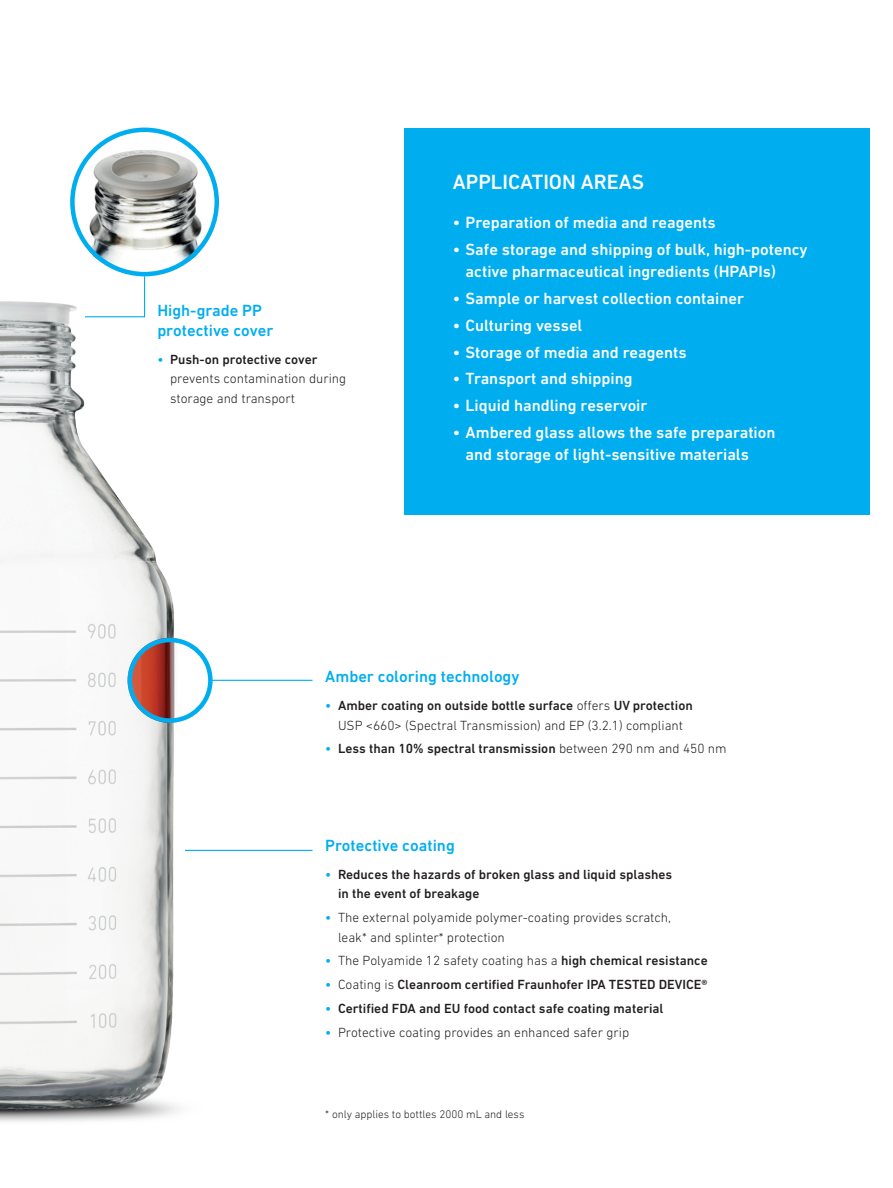
<style>
.page{position:relative;width:893px;height:1188px;background:#fff}
.page>*{position:absolute;margin:0;border:0;box-sizing:border-box;transform-origin:0 0}
.t1{font:500 21px "DIN Next LT Pro";color:#fff}
.t2{font:500 16.5px/22.5px "DIN Next LT Pro";color:#fff}
.t3{font:500 16.5px/19.5px "DIN Next LT Pro";color:#00aeef}
.t4{font:300 13.5px/19.5px "DIN Next LT Pro";color:#231f20}
.t5{font:500 13.5px/19.5px "DIN Next LT Pro";color:#231f20}
.t6{font:300 11.25px "DIN Next LT Pro";color:#231f20}
.s1{font-weight:500;color:#00aeef}
.s2{font-weight:500}
.s3{color:#00aeef}
.s4{font-weight:300}
</style>
<div class="page">
<div style="left:404px;top:128px;width:466px;height:386px;background:#00aeef"></div>
<img style="left:0;top:276px;width:313px;height:846px">
<hr style="left:185px;top:850px;width:128px;height:1px;background:#00aeef">
<hr style="left:170px;top:680px;width:143px;height:1px;background:#00aeef">
<svg style="left:130px;top:640px;width:80px;height:81px"></svg>
<img style="left:128px;top:638px;width:69px;height:85px">
<div style="left:128px;top:638px;width:85px;height:85px;border:4px solid #00aeef;border-radius:50%"></div>
<svg style="left:84px;top:276px;width:62px;height:42px"></svg>
<img style="left:70px;top:139px;width:149px;height:137px">
<div style="left:70px;top:128px;width:149px;height:148px;border:4px solid #00aeef;border-radius:50%"></div>
<p class="t3" style="left:157px;top:301px;width:118px">High-grade PP protective cover</p>
<p class="t4" style="left:170px;top:349px;width:178px;text-indent:-13px"><span class="s1">•</span> <span class="s2">Push-on protective cover </span>prevents contamination during storage and transport</p>
<h1 class="t1" style="left:453px;top:169px;width:193px">APPLICATION AREAS</h1>
<p class="t2" style="left:453px;top:211px;width:264px">• Preparation of media and reagents</p>
<p class="t2" style="left:466px;top:238px;width:343px;text-indent:-13px">• Safe storage and shipping of bulk, high-potency active pharmaceutical ingredients (HPAPIs)</p>
<p class="t2" style="left:453px;top:287px;width:293px">• Sample or harvest collection container</p>
<p class="t2" style="left:453px;top:314px;width:131px">• Culturing vessel</p>
<p class="t2" style="left:453px;top:341px;width:235px">• Storage of media and reagents</p>
<p class="t2" style="left:453px;top:367px;width:181px">• Transport and shipping</p>
<p class="t2" style="left:453px;top:394px;width:196px">• Liquid handling reservoir</p>
<p class="t2" style="left:466px;top:421px;width:311px;text-indent:-13px">• Ambered glass allows the safe preparation and storage of light-sensitive materials</p>
<p class="t3" style="left:325px;top:667px;width:196px">Amber coloring technology</p>
<p class="t4" style="left:325px;top:696px;width:369px;text-align:center"><span class="s1">•</span> <span class="s2">Amber coating on outside bottle surface</span> offers <span class="s2">UV protection<br></span>USP &lt;660&gt; (Spectral Transmission) and EP (3.2.1) compliant</p>
<p class="t5" style="left:325px;top:739px;width:403px"><span class="s3">•</span> Less than 10% spectral transmission <span class="s4">between 290 nm and 450 nm</span></p>
<p class="t3" style="left:325px;top:836px;width:131px">Protective coating</p>
<p class="t5" style="left:338px;top:865px;width:336px;text-indent:-13px"><span class="s3">•</span> Reduces the hazards of broken glass and liquid splashes in the event of breakage</p>
<p class="t4" style="left:338px;top:908px;width:334px;text-indent:-13px"><span class="s1">•</span> The external polyamide polymer-coating provides scratch, leak* and splinter* protection</p>
<p class="t4" style="left:325px;top:951px;width:384px"><span class="s1">•</span> The Polyamide 12 safety coating has a <span class="s2">high chemical resistance</span></p>
<p class="t5" style="left:325px;top:975px;width:384px"><span class="s3">•</span> <span class="s4">Coating is</span> Cleanroom certified Fraunhofer IPA TESTED DEVICE®</p>
<p class="t5" style="left:325px;top:999px;width:340px"><span class="s3">•</span> Certified FDA and EU food contact safe coating material</p>
<p class="t4" style="left:325px;top:1022px;width:305px"><span class="s1">•</span> Protective coating provides an enhanced safer grip</p>
<p class="t6" style="left:325px;top:1108px;width:201px">* only applies to bottles 2000 mL and less</p>
</div>
